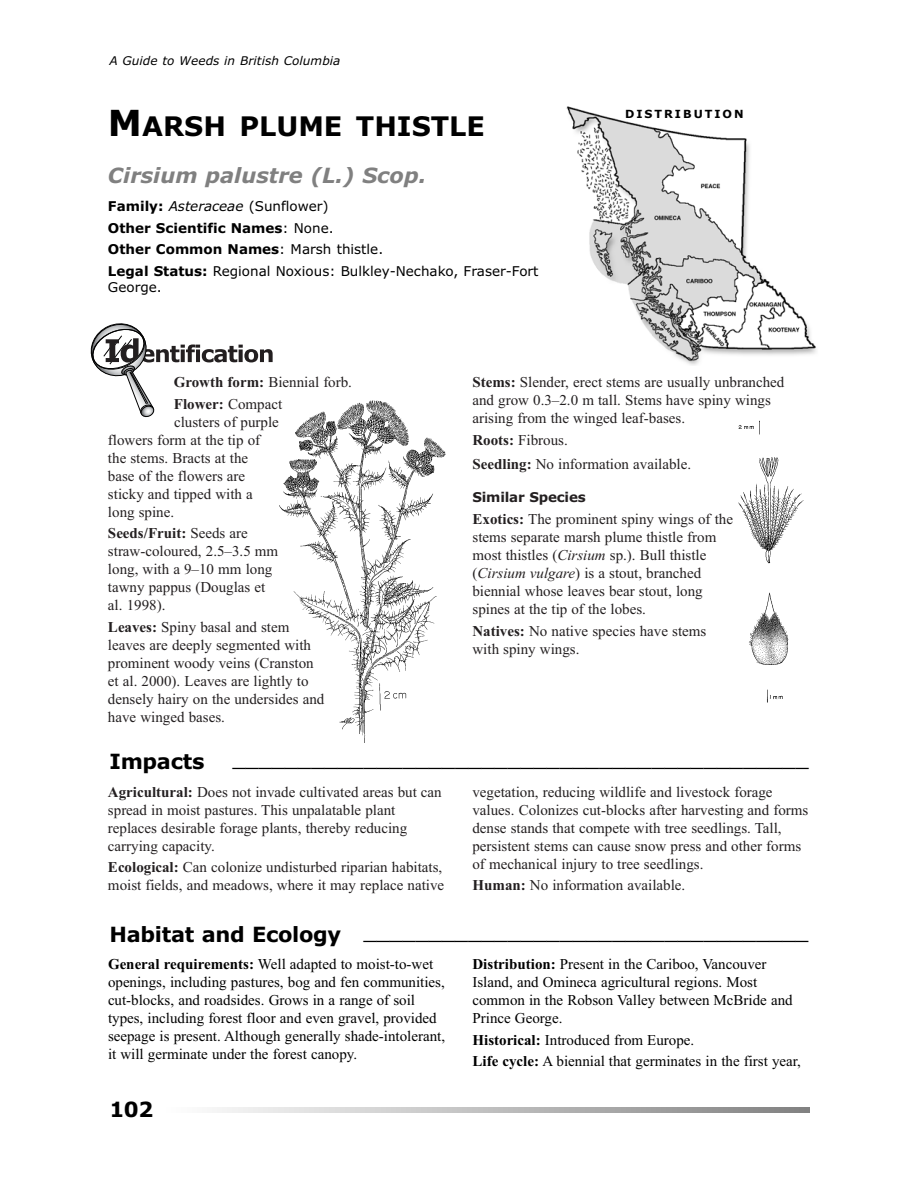
<style>
.page{position:relative;width:918px;height:1188px;background:#fff}
.page>*{position:absolute;margin:0;border:0;box-sizing:border-box;transform-origin:0 0}
.t1{font:700 27px "Verdana";color:#000}
.t2{font:21px "Verdana";color:#000}
.t3{font:italic 700 21px "Verdana";color:#808080}
.t4{font:700 21px "Verdana";letter-spacing:-.015em;color:#000}
.t5{font:15px/18px "Times New Roman";color:#231f20}
.t6{font:15px/18px "Times New Roman";color:#000}
.t7{font:13.5px/21.6px "Verdana";color:#000}
.t8{font:700 13.5px "Verdana";letter-spacing:-.015em;color:#231f20}
.t9{font:italic 12px "Verdana";letter-spacing:.005em;color:#000}
.t10{font:700 11.25px "Verdana";letter-spacing:.18em;color:#000}
.s1{font-size:36px}
.s2{font-weight:700}
.s3{font-style:italic}
</style>
<div class="page">
<svg style="left:217px;top:1107px;width:593px;height:5px;background:#bababa"></svg>
<svg style="left:90px;top:323px;width:183px;height:95px"></svg>
<img style="left:566px;top:106px;width:250px;height:259px">
<img style="left:744px;top:581px;width:56px;height:130px;border-radius:50%">
<img style="left:266px;top:398px;width:180px;height:344px">
<img style="left:738px;top:420px;width:66px;height:144px">
<p class="t9" style="left:109px;top:56px;width:233px">A Guide to Weeds in British Columbia</p>
<h1 class="t1" style="left:108px;top:115px;width:378px"><span class="s1">M</span>ARSH PLUME THISTLE</h1>
<h2 class="t3" style="left:108px;top:167px;width:320px">Cirsium palustre (L.) Scop.</h2>
<p class="t7" style="left:108px;top:196px;width:432px"><span class="s2">Family:</span> <span class="s3">Asteraceae</span> (Sunflower)<br><span class="s2">Other Scientific Names</span>: None.<br><span class="s2">Other Common Names</span>: Marsh thistle.<br><span class="s2">Legal Status:</span> Regional Noxious: Bulkley-Nechako, Fraser-Fort</p>
<p class="t7" style="left:108px;top:277px;width:55px">George.</p>
<p class="t10" style="left:625px;top:110px;width:120px">DISTRIBUTION</p>
<p class="t5" style="left:174px;top:372px;width:180px;line-height:21.8px"><span class="s2">Growth form:</span> Biennial forb.<br><span class="s2">Flower:</span> Compact</p>
<p class="t5" style="left:108px;top:414px;width:172px;text-indent:66px">clusters of purple flowers form at the tip of the stems. Bracts at the<br>base of the flowers are sticky and tipped with a long spine.</p>
<p class="t5" style="left:108px;top:526px;width:172px"><span class="s2">Seeds/Fruit:</span> Seeds are straw-coloured, 2.5–3.5 mm long, with a 9–10 mm long tawny pappus (Douglas et al. 1998).</p>
<p class="t5" style="left:108px;top:620px;width:218px"><span class="s2">Leaves:</span> Spiny basal and stem leaves are deeply segmented with prominent woody veins (Cranston et al. 2000). Leaves are lightly to densely hairy on the undersides and have winged bases.</p>
<p class="t5" style="left:472px;top:374px;width:313px"><span class="s2">Stems:</span> Slender, erect stems are usually unbranched and grow 0.3–2.0 m tall. Stems have spiny wings arising from the winged leaf-bases.</p>
<p class="t5" style="left:472px;top:429px;width:220px;line-height:23.9px"><span class="s2">Roots:</span> Fibrous.<br><span class="s2">Seedling:</span> No information available.</p>
<p class="t8" style="left:472px;top:492px;width:115px">Similar Species</p>
<p class="t5" style="left:472px;top:512px;width:262px"><span class="s2">Exotics:</span> The prominent spiny wings of the stems separate marsh plume thistle from most thistles (<span class="s3">Cirsium</span> sp.). Bull thistle (<span class="s3">Cirsium vulgare</span>) is a stout, branched biennial whose leaves bear stout, long spines at the tip of the lobes.</p>
<p class="t5" style="left:472px;top:623px;width:235px"><span class="s2">Natives:</span> No native species have stems with spiny wings.</p>
<h2 class="t4" style="left:110px;top:753px;width:96px">Impacts</h2>
<h2 class="t2" style="left:233px;top:750px;width:578px">____________________________________________</h2>
<p class="t5" style="left:108px;top:784px;width:335px"><span class="s2">Agricultural:</span> Does not invade cultivated areas but can spread in moist pastures. This unpalatable plant replaces desirable forage plants, thereby reducing carrying capacity.</p>
<p class="t5" style="left:108px;top:860px;width:338px"><span class="s2">Ecological:</span> Can colonize undisturbed riparian habitats, moist fields, and meadows, where it may replace native</p>
<p class="t5" style="left:472px;top:784px;width:337px">vegetation, reducing wildlife and livestock forage values. Colonizes cut-blocks after harvesting and forms dense stands that compete with tree seedlings. Tall, persistent stems can cause snow press and other forms of mechanical injury to tree seedlings.</p>
<p class="t5" style="left:472px;top:878px;width:214px"><span class="s2">Human:</span> No information available.</p>
<h2 class="t2" style="left:110px;top:923px;width:701px"><span class="s2">Habitat and Ecology</span> __________________________________</h2>
<p class="t6" style="left:108px;top:956px;width:339px"><span class="s2">General requirements:</span> Well adapted to moist-to-wet openings, including pastures, bog and fen communities, cut-blocks, and roadsides. Grows in a range of soil types, including forest floor and even gravel, provided seepage is present. Although generally shade-intolerant, it will germinate under the forest canopy.</p>
<p class="t6" style="left:473px;top:956px;width:322px"><span class="s2">Distribution:</span> Present in the Cariboo, Vancouver Island, and Omineca agricultural regions. Most common in the Robson Valley between McBride and Prince George.</p>
<p class="t6" style="left:473px;top:1030px;width:330px;line-height:21.8px"><span class="s2">Historical:</span> Introduced from Europe.<br><span class="s2">Life cycle:</span> A biennial that germinates in the first year,</p>
<h2 class="t4" style="left:109px;top:1101px;width:45px">102</h2>
</div>
